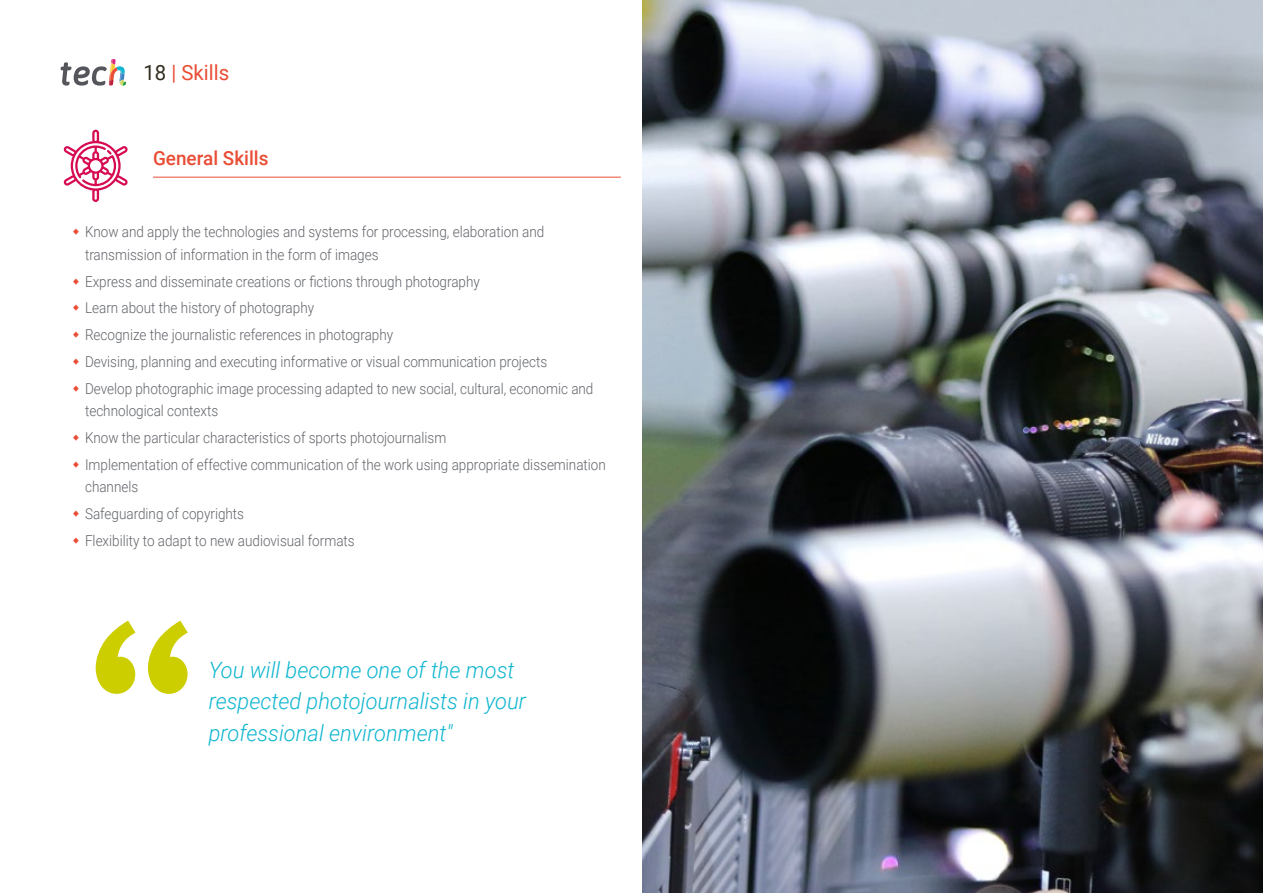
<style>
.page{position:relative;width:1263px;height:893px;background:#fff}
.page>*{position:absolute;margin:0;border:0;box-sizing:border-box;transform-origin:0 0}
.t1{font:italic 300 22.5px/31.5px "Roboto";color:#0fb6cf}
.t2{font:21px "Roboto";color:#e94d35}
.t3{font:500 19.5px "Roboto";color:#e94d35}
.t4{font:300 15px/26.7px "Roboto";color:#61646a;scale:.9 1}
.s1{color:#312e20}
</style>
<div class="page">
<hr style="left:153px;top:177px;width:468px;height:1px;background:#e94d35">
<svg style="left:63px;top:130px;width:65px;height:72px"></svg>
<svg style="left:61px;top:59px;width:65px;height:27px"></svg>
<img style="left:642px;top:0;width:621px;height:893px">
<svg style="left:96px;top:621px;width:92px;height:73px"></svg>
<h2 class="t2" style="left:144px;top:57px;width:87px"><span class="s1">18</span> | Skills</h2>
<h3 class="t3" style="left:153px;top:144px;width:117px">General Skills</h3>
<p class="t4" style="left:85px;top:220px;width:512px;line-height:22.5px">Know and apply the technologies and systems for processing, elaboration and transmission of information in the form of images</p>
<p class="t4" style="left:85px;top:267px;width:566px">Express and disseminate creations or fictions through photography<br>Learn about the history of photography<br>Recognize the journalistic references in photography<br>Devising, planning and executing informative or visual communication projects Develop photographic image processing adapted to new social, cultural, economic and</p>
<p class="t4" style="left:85px;top:397px;width:580px">technological contexts<br>Know the particular characteristics of sports photojournalism<br>Implementation of effective communication of the work using appropriate dissemination</p>
<p class="t4" style="left:85px;top:473px;width:301px">channels<br>Safeguarding of copyrights<br>Flexibility to adapt to new audiovisual formats</p>
<h1 class="t1" style="left:209px;top:653px;width:319px">You will become one of the most respected photojournalists in your professional environment"</h1>
</div>
